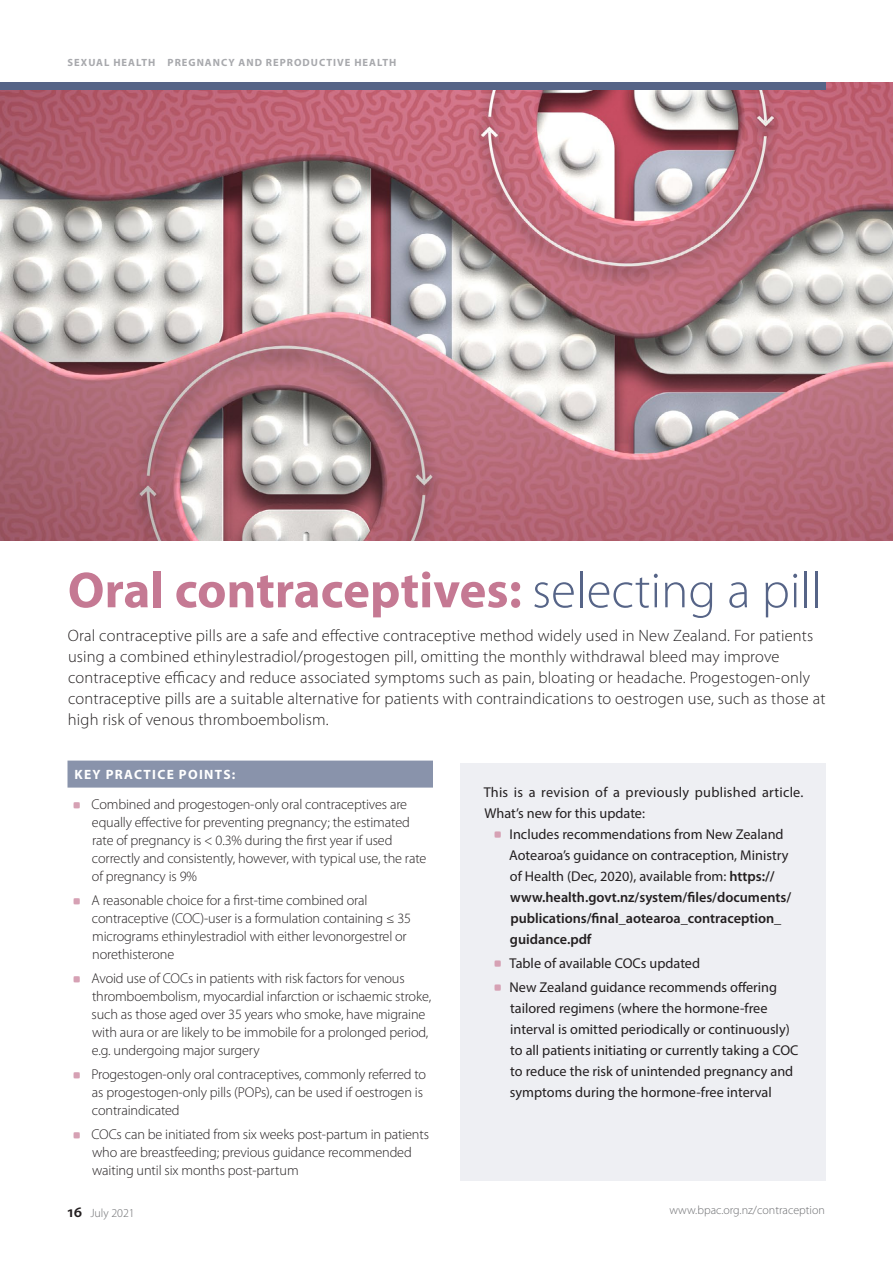
<style>
.page{position:relative;width:893px;height:1263px;background:#fff}
.page>*{position:absolute;margin:0;border:0;box-sizing:border-box;transform-origin:0 0}
.t1{font:700 51px "Myriad Pro";color:#c57993}
.t2{font:300 16.5px/21px "Myriad Pro";letter-spacing:.01em;color:#231f20}
.t3{font:300 14.25px/18px "Myriad Pro";letter-spacing:-.01em;color:#231f20}
.t4{font:14.25px/21px "Myriad Pro";color:#231f20}
.t5{font:14.25px/21px "Myriad Pro";letter-spacing:.02em;color:#231f20}
.t6{font:700 13.5px "Myriad Pro";letter-spacing:.095em;color:#fff}
.t7{font:300 12px "Myriad Pro";color:#6c6d70}
.t8{font:700 10.5px "Myriad Pro";letter-spacing:.095em;color:#a8a9ad}
.s1{font-weight:300;color:#566487}
.s2{font-weight:600}
.s3{font-weight:600;font-size:15.75px;color:#231f20}
</style>
<div class="page">
<img style="left:0;top:82px;width:893px;height:458px">
<div style="left:460px;top:763px;width:365px;height:417px;background:#eeeff3"></div>
<div style="left:0;top:83px;width:825px;height:7px;background:#566487"></div>
<div style="left:68px;top:760px;width:365px;height:27px;background:#8993ab"></div>
<svg style="left:73px;top:802px;width:7px;height:6px"></svg>
<svg style="left:73px;top:898px;width:7px;height:6px"></svg>
<svg style="left:73px;top:976px;width:7px;height:6px"></svg>
<svg style="left:73px;top:1072px;width:7px;height:6px"></svg>
<svg style="left:73px;top:1132px;width:7px;height:6px"></svg>
<svg style="left:494px;top:831px;width:7px;height:7px"></svg>
<svg style="left:494px;top:960px;width:7px;height:7px"></svg>
<svg style="left:494px;top:984px;width:7px;height:7px"></svg>
<p class="t8" style="left:68px;top:55px;width:330px">SEXUAL HEALTH PREGNANCY AND REPRODUCTIVE HEALTH</p>
<h1 class="t1" style="left:68px;top:557px;width:756px">Oral contraceptives: <span class="s1">selecting a pill</span></h1>
<p class="t2" style="left:68px;top:625px;width:759px">Oral contraceptive pills are a safe and effective contraceptive method widely used in New Zealand. For patients using a combined ethinylestradiol/progestogen pill, omitting the monthly withdrawal bleed may improve contraceptive efficacy and reduce associated symptoms such as pain, bloating or headache. Progestogen-only contraceptive pills are a suitable alternative for patients with contraindications to oestrogen use, such as those at high risk of venous thromboembolism.</p>
<p class="t6" style="left:75px;top:766px;width:162px">KEY PRACTICE POINTS:</p>
<p class="t3" style="left:91px;top:795px;width:336px">Combined and progestogen-only oral contraceptives are equally effective for preventing pregnancy; the estimated rate of pregnancy is &lt; 0.3% during the first year if used correctly and consistently, however, with typical use, the rate of pregnancy is 9%</p>
<p class="t3" style="left:91px;top:891px;width:321px">A reasonable choice for a first-time combined oral contraceptive (COC)-user is a formulation containing ≤ 35 micrograms ethinylestradiol with either levonorgestrel or norethisterone</p>
<p class="t3" style="left:91px;top:969px;width:341px">Avoid use of COCs in patients with risk factors for venous thromboembolism, myocardial infarction or ischaemic stroke, such as those aged over 35 years who smoke, have migraine with aura or are likely to be immobile for a prolonged period, e.g. undergoing major surgery</p>
<p class="t3" style="left:91px;top:1065px;width:336px">Progestogen-only oral contraceptives, commonly referred to as progestogen-only pills (POPs), can be used if oestrogen is contraindicated</p>
<p class="t3" style="left:91px;top:1125px;width:339px">COCs can be initiated from six weeks post-partum in patients who are breastfeeding; previous guidance recommended waiting until six months post-partum</p>
<p class="t5" style="left:484px;top:781px;width:321px">This is a revision of a previously published article.<br>What’s new for this update:</p>
<p class="t4" style="left:509px;top:823px;width:283px">Includes recommendations from New Zealand Aotearoa’s guidance on contraception, Ministry of Health (Dec, 2020), available from: <span class="s2">https:// www.health.govt.nz/system/files/documents/ publications/final_aotearoa_contraception_ guidance.pdf</span></p>
<p class="t4" style="left:509px;top:950px;width:269px;line-height:24px">Table of available COCs updated<br>New Zealand guidance recommends offering</p>
<p class="t4" style="left:510px;top:997px;width:290px">tailored regimens (where the hormone-free interval is omitted periodically or continuously) to all patients initiating or currently taking a COC to reduce the risk of unintended pregnancy and symptoms during the hormone-free interval</p>
<p class="t7" style="left:68px;top:1206px;width:69px"><span class="s3">16</span> July 2021</p>
<p class="t7" style="left:669px;top:1202px;width:157px">www.bpac.org.nz/contraception</p>
</div>
